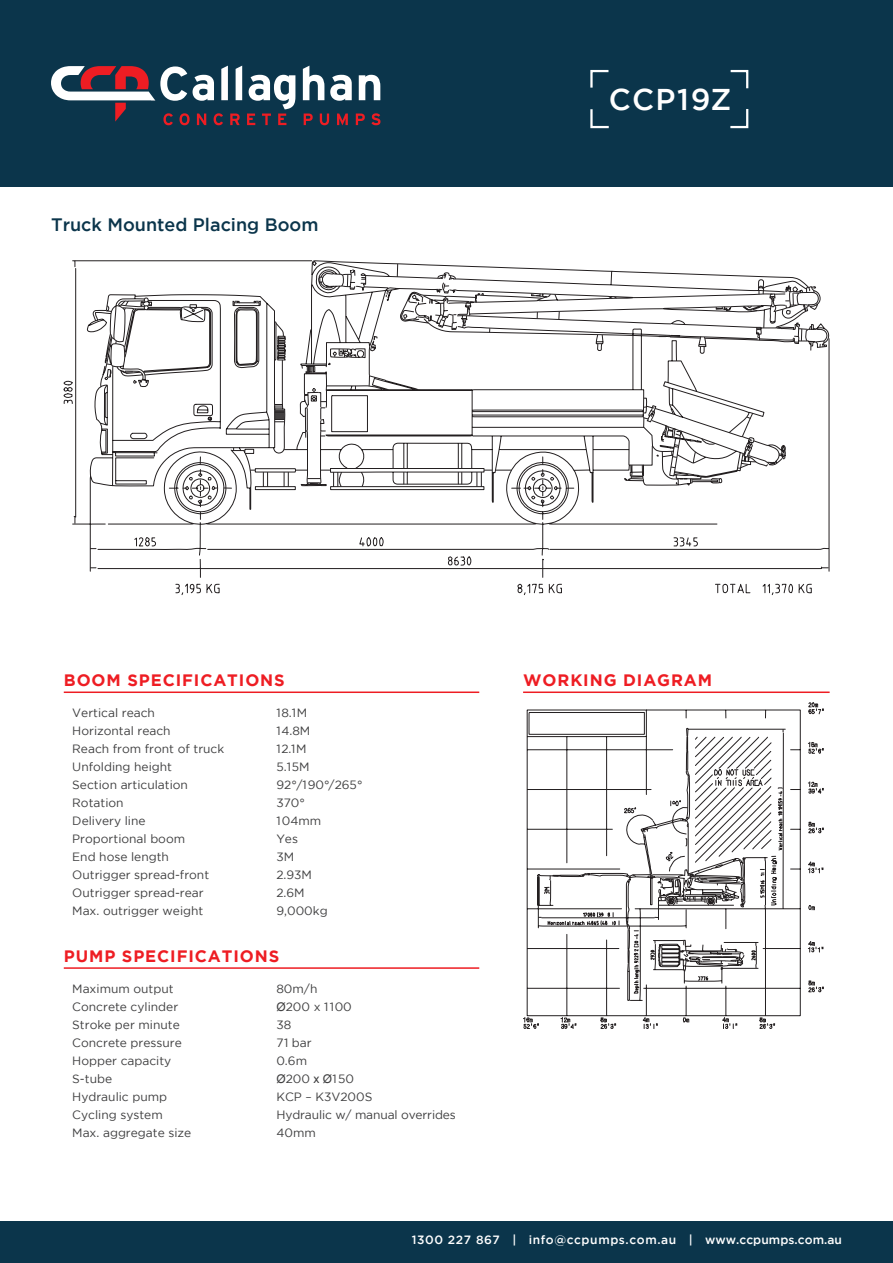
<style>
.page{position:relative;width:893px;height:1263px;background:#fff}
.page>*{position:absolute;margin:0;border:0;box-sizing:border-box;transform-origin:0 0}
.name_02{font:500 30px "Gotham";letter-spacing:.04em;color:#fff}
.sub_heading{font:500 18px "Gotham";color:#0b354b}
.heading{font:700 16.5px "Gotham";letter-spacing:.055em;color:#ee1d23}
.body_copy{font:12px "Gotham";color:#3e3e3f}
.t1{font:500 12px "Gotham";letter-spacing:.05em;color:#fff}
.s1{font-family:"Arial"}
</style>
<div class="page">
<div style="left:0;top:1221px;width:893px;height:42px;background:#0b354b"></div>
<div style="left:0;top:0;width:893px;height:187px;background:#0b354b"></div>
<svg style="left:303px;top:66px;width:21px;height:34px"></svg>
<svg style="left:330px;top:75px;width:22px;height:26px"></svg>
<svg style="left:359px;top:75px;width:21px;height:25px"></svg>
<svg style="left:304px;top:114px;width:9px;height:11px"></svg>
<svg style="left:320px;top:114px;width:9px;height:11px"></svg>
<svg style="left:337px;top:114px;width:11px;height:11px"></svg>
<svg style="left:356px;top:114px;width:9px;height:11px"></svg>
<svg style="left:371px;top:113px;width:9px;height:12px"></svg>
<svg style="left:51px;top:66px;width:244px;height:59px"></svg>
<hr style="left:523px;top:691px;width:307px;height:2px;background:#ee1d23">
<hr style="left:64px;top:691px;width:415px;height:2px;background:#ee1d23">
<hr style="left:64px;top:967px;width:415px;height:2px;background:#ee1d23">
<svg style="left:64px;top:260px;width:765px;height:312px"></svg>
<svg style="left:104px;top:269px;width:720px;height:325px"></svg>
<svg style="left:523px;top:702px;width:301px;height:327px"></svg>
<svg style="left:590px;top:69px;width:19px;height:19px"></svg>
<svg style="left:730px;top:69px;width:19px;height:20px"></svg>
<svg style="left:730px;top:109px;width:19px;height:20px"></svg>
<svg style="left:590px;top:109px;width:19px;height:20px"></svg>
<p class="sub_heading" style="left:51px;top:215px;width:269px">Truck Mounted Placing Boom</p>
<p class="name_02" style="left:609px;top:82px;width:124px">CCP19Z</p>
<p class="heading" style="left:64px;top:671px;width:222px">BOOM SPECIFICATIONS</p>
<p class="heading" style="left:523px;top:671px;width:190px">WORKING DIAGRAM</p>
<p class="body_copy" style="left:72px;top:706px;width:84px">Vertical reach</p>
<p class="body_copy" style="left:276px;top:706px;width:32px">18.1M</p>
<p class="body_copy" style="left:72px;top:724px;width:100px">Horizontal reach</p>
<p class="body_copy" style="left:276px;top:724px;width:35px">14.8M</p>
<p class="body_copy" style="left:72px;top:742px;width:153px">Reach from front of truck</p>
<p class="body_copy" style="left:276px;top:742px;width:32px">12.1M</p>
<p class="body_copy" style="left:72px;top:760px;width:101px">Unfolding height</p>
<p class="body_copy" style="left:276px;top:760px;width:35px">5.15M</p>
<p class="body_copy" style="left:72px;top:778px;width:117px">Section articulation</p>
<p class="body_copy" style="left:276px;top:778px;width:88px">92°/190°/265°</p>
<p class="body_copy" style="left:72px;top:796px;width:53px">Rotation</p>
<p class="body_copy" style="left:276px;top:796px;width:30px">370°</p>
<p class="body_copy" style="left:72px;top:814px;width:75px">Delivery line</p>
<p class="body_copy" style="left:276px;top:814px;width:46px">104mm</p>
<p class="body_copy" style="left:72px;top:832px;width:114px">Proportional boom</p>
<p class="body_copy" style="left:276px;top:832px;width:23px">Yes</p>
<p class="body_copy" style="left:72px;top:850px;width:98px">End hose length</p>
<p class="body_copy" style="left:276px;top:850px;width:19px">3M</p>
<p class="body_copy" style="left:72px;top:868px;width:138px">Outrigger spread-front</p>
<p class="body_copy" style="left:276px;top:868px;width:37px">2.93M</p>
<p class="body_copy" style="left:72px;top:886px;width:133px">Outrigger spread-rear</p>
<p class="body_copy" style="left:276px;top:886px;width:30px">2.6M</p>
<p class="body_copy" style="left:72px;top:904px;width:133px">Max. outrigger weight</p>
<p class="body_copy" style="left:276px;top:904px;width:53px">9,000kg</p>
<p class="heading" style="left:64px;top:947px;width:217px">PUMP SPECIFICATIONS</p>
<p class="body_copy" style="left:72px;top:982px;width:103px">Maximum output</p>
<p class="body_copy" style="left:276px;top:982px;width:43px">80m/h</p>
<p class="body_copy" style="left:72px;top:1000px;width:107px">Concrete cylinder</p>
<p class="body_copy" style="left:276px;top:1000px;width:77px"><span class="s1">Ø</span>200 x 1100</p>
<p class="body_copy" style="left:72px;top:1018px;width:109px">Stroke per minute</p>
<p class="body_copy" style="left:276px;top:1018px;width:16px">38</p>
<p class="body_copy" style="left:72px;top:1036px;width:111px">Concrete pressure</p>
<p class="body_copy" style="left:276px;top:1036px;width:37px">71 bar</p>
<p class="body_copy" style="left:72px;top:1054px;width:101px">Hopper capacity</p>
<p class="body_copy" style="left:276px;top:1054px;width:32px">0.6m</p>
<p class="body_copy" style="left:72px;top:1072px;width:41px">S-tube</p>
<p class="body_copy" style="left:276px;top:1072px;width:79px"><span class="s1">Ø</span>200 <span class="s1">x Ø</span>150</p>
<p class="body_copy" style="left:72px;top:1090px;width:96px">Hydraulic pump</p>
<p class="body_copy" style="left:276px;top:1090px;width:98px">KCP – K3V200S</p>
<p class="body_copy" style="left:72px;top:1108px;width:92px">Cycling system</p>
<p class="body_copy" style="left:276px;top:1108px;width:181px">Hydraulic w/ manual overrides</p>
<p class="body_copy" style="left:72px;top:1126px;width:121px">Max. aggregate size</p>
<p class="body_copy" style="left:276px;top:1126px;width:41px">40mm</p>
<p class="t1" style="left:412px;top:1233px;width:432px">1300 227 867 | info@ccpumps.com.au | www.ccpumps.com.au</p>
</div>
